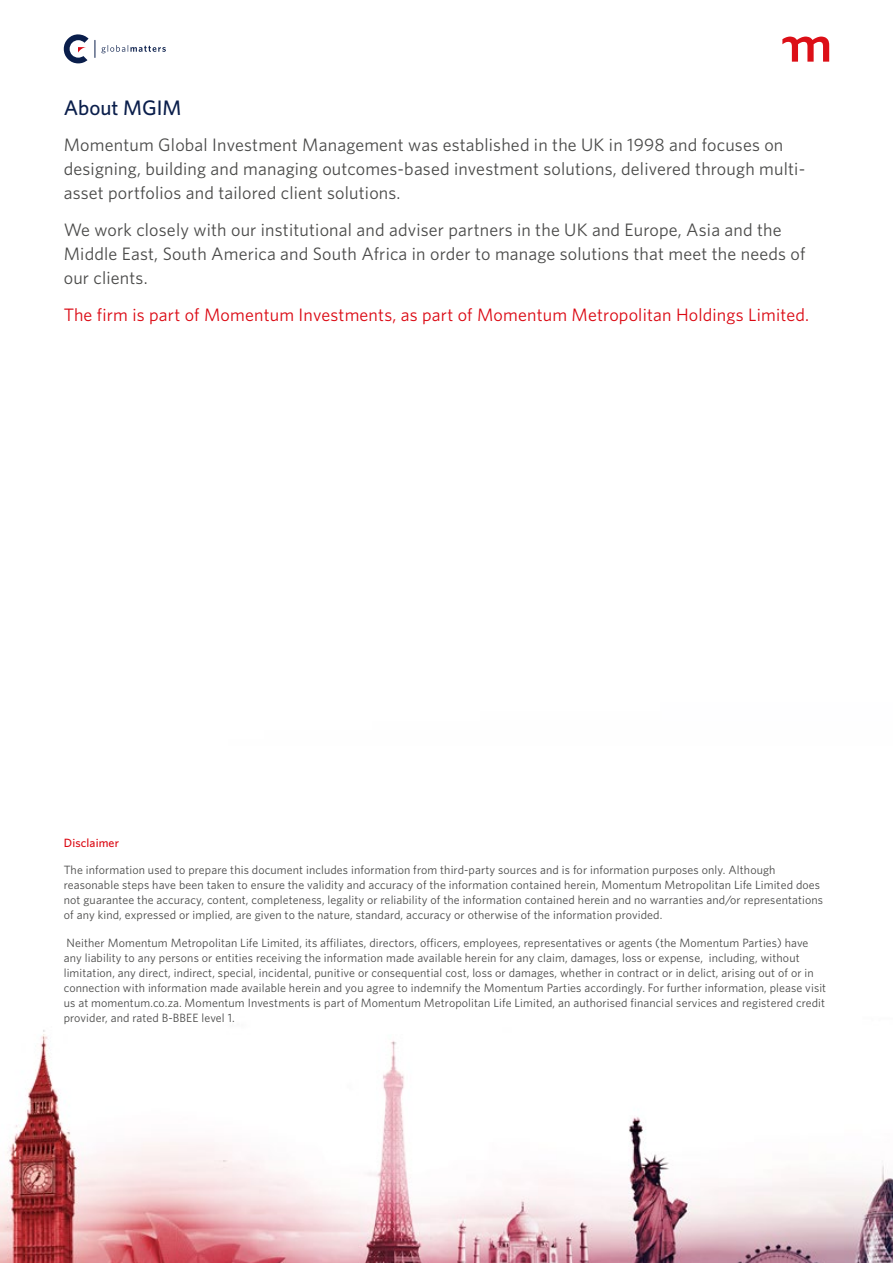
<style>
.page{position:relative;width:893px;height:1263px;background:#fff}
.page>*{position:absolute;margin:0;border:0;box-sizing:border-box;transform-origin:0 0}
.t1{font:500 21px "Whitney";color:#0a1e4b}
.t2{font:18px/24px "Whitney";letter-spacing:.01em;color:#4a4a49}
.t3{font:18px "Whitney";letter-spacing:.01em;color:#db0812}
.t4{font:12px/15px "Whitney";letter-spacing:.01em;color:#4a4a49}
.t5{font:500 12px "Whitney";letter-spacing:.01em;color:#db0812}
</style>
<div class="page">
<svg style="left:782px;top:37px;width:47px;height:25px"></svg>
<svg style="left:64px;top:34px;width:25px;height:29px"></svg>
<svg style="left:95px;top:40px;width:71px;height:17px"></svg>
<img style="left:0;top:1030px;width:893px;height:233px">
<h1 class="t1" style="left:64px;top:93px;width:119px">About MGIM</h1>
<p class="t2" style="left:64px;top:133px;width:743px">Momentum Global Investment Management was established in the UK in 1998 and focuses on designing, building and managing outcomes-based investment solutions, delivered through multi&shy;asset portfolios and tailored client solutions.</p>
<h2 class="t2" style="left:64px;top:217px;width:743px">We work closely with our institutional and adviser partners in the UK and Europe, Asia and the<br>Middle East, South America and South Africa in order to manage solutions that meet the needs of our clients.</h2>
<h2 class="t3" style="left:64px;top:303px;width:747px">The firm is part of Momentum Investments, as part of Momentum Metropolitan Holdings Limited.</h2>
<p class="t5" style="left:64px;top:834px;width:57px">Disclaimer</p>
<p class="t4" style="left:64px;top:862px;width:761px">The information used to prepare this document includes information from third-party sources and is for information purposes only. Although reasonable steps have been taken to ensure the validity and accuracy of the information contained herein, Momentum Metropolitan Life Limited does not guarantee the accuracy, content, completeness, legality or reliability of the information contained herein and no warranties and/or representations of any kind, expressed or implied, are given to the nature, standard, accuracy or otherwise of the information provided.</p>
<p class="t4" style="left:64px;top:935px;width:764px">Neither Momentum Metropolitan Life Limited, its affiliates, directors, officers, employees, representatives or agents (the Momentum Parties) have any liability to any persons or entities receiving the information made available herein for any claim, damages, loss or expense, including, without limitation, any direct, indirect, special, incidental, punitive or consequential cost, loss or damages, whether in contract or in delict, arising out of or in connection with information made available herein and you agree to indemnify the Momentum Parties accordingly. For further information, please visit us at momentum.co.za. Momentum Investments is part of Momentum Metropolitan Life Limited, an authorised financial services and registered credit provider, and rated B-BBEE level 1.</p>
</div>
